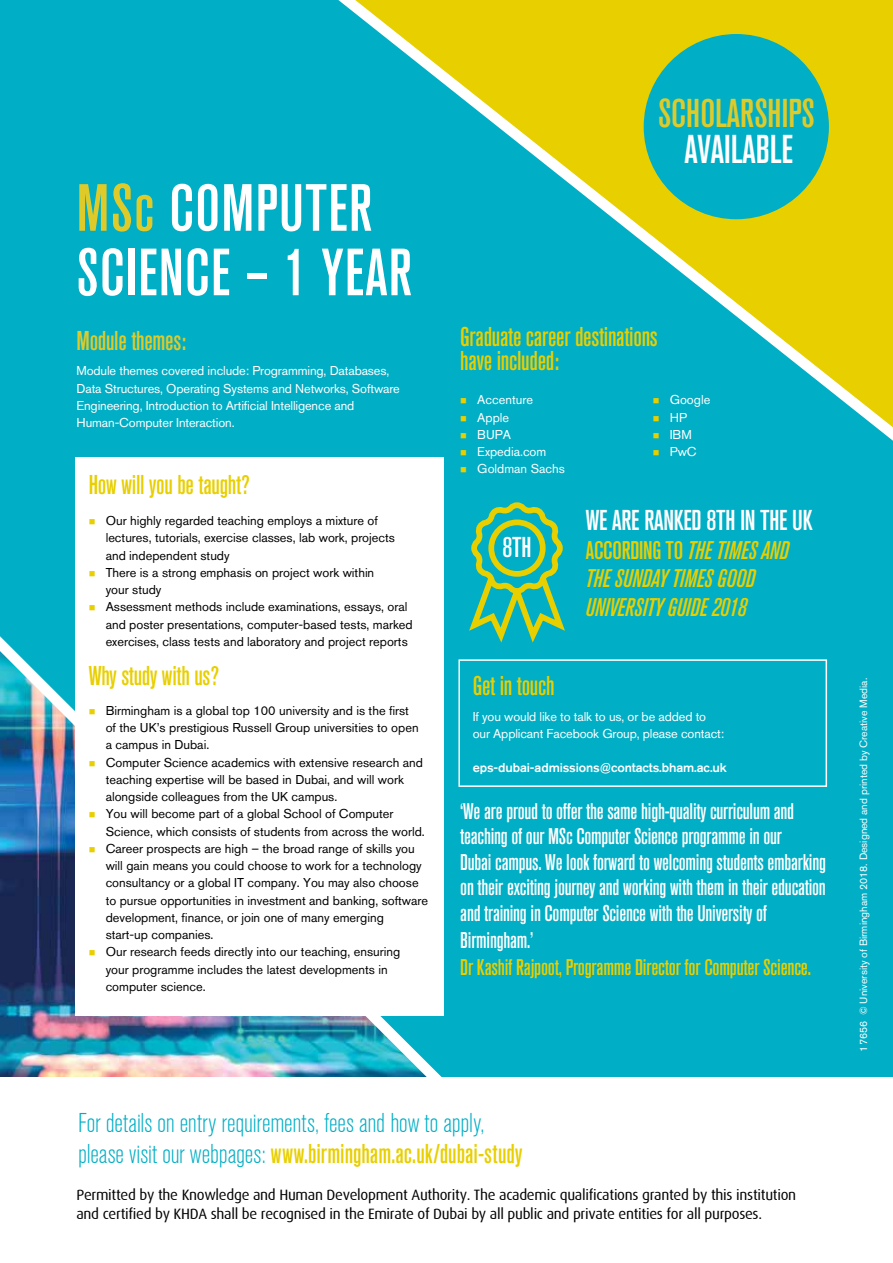
<style>
.page{position:relative;width:893px;height:1263px;background:#00aec5}
.page>*{position:absolute;margin:0;border:0;box-sizing:border-box;transform-origin:0 0}
.t1{font:500 condensed 66px/64.5px "Akzidenz Grotesk BQ";letter-spacing:.02em;color:#fff}
.t2{font:500 condensed 39.9px "Akzidenz Grotesk BQ";color:#decb2a}
.t3{font:500 condensed 39.9px "Akzidenz Grotesk BQ";color:#fff}
.t4{font:500 condensed 28.5px "Akzidenz Grotesk BQ";letter-spacing:-.01em;color:#fff}
.t5{font:300 condensed 27px/31.5px "Akzidenz Grotesk BQ";color:#00aec5}
.t6{font:500 condensed 27px/24px "Akzidenz Grotesk BQ";letter-spacing:-.01em;color:#e8cf00}
.t7{font:500 condensed 27px "Akzidenz Grotesk BQ";letter-spacing:-.01em;color:#decb2a}
.t8{font:italic 500 condensed 25.35px/28.5px "Akzidenz Grotesk BQ";letter-spacing:-.01em;color:#e8cf00}
.t9{font:500 condensed 22.5px/25.8px "Akzidenz Grotesk BQ";letter-spacing:-.01em;color:#fff}
.t10{font:500 condensed 22.5px "Akzidenz Grotesk BQ";letter-spacing:-.01em;color:#e8cf00}
.t11{font:15px/19.5px "Dax";letter-spacing:-.02em;color:#000}
.t12{font:12.75px/17.2px "Akzidenz Grotesk BQ";color:#000}
.t13{font:12.75px/17.2px "Akzidenz Grotesk BQ";letter-spacing:-.01em;color:#fff}
.t14{font:500 12.75px "Akzidenz Grotesk BQ";letter-spacing:-.01em;color:#fff}
.t15{font:10.5px "Akzidenz Grotesk BQ";color:#fff}
.s1{color:#decb2a}
.s2{color:#e8cf00}
.s3{font-style:normal}
.s4{font-weight:500;color:#e8cf00}
</style>
<div class="page">
<img style="left:0;top:457px;width:700px;height:621px">
<div style="left:76px;top:457px;width:368px;height:558px;background:#fff"></div>
<svg style="left:464px;top:499px;width:106px;height:151px"></svg>
<div style="left:0;top:1078px;width:893px;height:185px;background:#fff"></div>
<svg style="left:338px;top:0;width:555px;height:458px"></svg>
<div style="left:644px;top:34px;width:185px;height:185px;background:#00aec5;border-radius:50%"></div>
<div style="left:458px;top:659px;width:369px;height:128px;border:2px solid #fff"></div>
<h1 class="t1" style="left:77px;top:175px;width:337px"><span class="s1">MSc</span> COMPUTER<br>SCIENCE – 1 YEAR</h1>
<h3 class="t7" style="left:77px;top:325px;width:111px">Module themes:</h3>
<p class="t13" style="left:77px;top:362px;width:325px">Module themes covered include: Programming, Databases, Data Structures, Operating Systems and Networks, Software Engineering, Introduction to Artificial Intelligence and Human-Computer Interaction.</p>
<h3 class="t6" style="left:89px;top:472px;width:163px">How will you be taught?</h3>
<p class="t12" style="left:106px;top:512px;width:291px;text-indent:-17px"><span class="s2">■</span> Our highly regarded teaching employs a mixture of lectures, tutorials, exercise classes, lab work, projects and independent study</p>
<p class="t12" style="left:106px;top:564px;width:270px;text-indent:-17px"><span class="s2">■</span> There is a strong emphasis on project work within your study</p>
<p class="t12" style="left:106px;top:598px;width:309px;text-indent:-17px"><span class="s2">■</span> Assessment methods include examinations, essays, oral and poster presentations, computer-based tests, marked exercises, class tests and laboratory and project reports</p>
<h3 class="t6" style="left:89px;top:663px;width:132px">Why study with us?</h3>
<p class="t12" style="left:106px;top:702px;width:314px;text-indent:-17px"><span class="s2">■</span> Birmingham is a global top 100 university and is the first of the UK’s prestigious Russell Group universities to open a campus in Dubai.</p>
<p class="t12" style="left:106px;top:753px;width:319px;text-indent:-17px"><span class="s2">■</span> Computer Science academics with extensive research and teaching expertise will be based in Dubai, and will work alongside colleagues from the UK campus.</p>
<p class="t12" style="left:106px;top:805px;width:321px;text-indent:-17px"><span class="s2">■</span> You will become part of a global School of Computer<br>Science, which consists of students from across the world.</p>
<p class="t12" style="left:106px;top:840px;width:324px;text-indent:-17px"><span class="s2">■</span> Career prospects are high – the broad range of skills you will gain means you could choose to work for a technology consultancy or a global IT company. You may also choose to pursue opportunities in investment and banking, software development, finance, or join one of many emerging start-up companies.</p>
<p class="t12" style="left:106px;top:943px;width:296px;text-indent:-17px"><span class="s2">■</span> Our research feeds directly into our teaching, ensuring your programme includes the latest developments in computer science.</p>
<h2 class="t2" style="left:658px;top:91px;width:158px">SCHOLARSHIPS</h2>
<h2 class="t3" style="left:684px;top:126px;width:110px">AVAILABLE</h2>
<h3 class="t6" style="left:460px;top:324px;width:199px">Graduate career destinations have included:</h3>
<p class="t13" style="left:460px;top:391px;width:74px"><span class="s2">■</span> Accenture</p>
<p class="t13" style="left:460px;top:408px;width:50px"><span class="s2">■</span> Apple</p>
<p class="t13" style="left:460px;top:426px;width:52px"><span class="s2">■</span> BUPA</p>
<p class="t13" style="left:460px;top:443px;width:88px"><span class="s2">■</span> Expedia.com</p>
<p class="t13" style="left:460px;top:460px;width:106px"><span class="s2">■</span> Goldman Sachs</p>
<h3 class="t4" style="left:502px;top:531px;width:31px">8TH</h3>
<p class="t13" style="left:653px;top:391px;width:59px"><span class="s2">■</span> Google</p>
<p class="t13" style="left:653px;top:408px;width:36px"><span class="s2">■</span> HP</p>
<p class="t13" style="left:653px;top:426px;width:41px"><span class="s2">■</span> IBM</p>
<p class="t13" style="left:653px;top:443px;width:46px"><span class="s2">■</span> PwC</p>
<h3 class="t4" style="left:586px;top:504px;width:228px">WE ARE RANKED 8TH IN THE UK</h3>
<h3 class="t8" style="left:586px;top:536px;width:205px"><span class="s3">ACCORDING TO</span> THE TIMES AND<br>THE SUNDAY TIMES GOOD<br>UNIVERSITY GUIDE 2018</h3>
<h3 class="t6" style="left:473px;top:673px;width:83px">Get in touch</h3>
<p class="t13" style="left:473px;top:707px;width:253px">If you would like to talk to us, or be added to our Applicant Facebook Group, please contact:</p>
<p class="t14" style="left:473px;top:760px;width:256px">eps-dubai-admissions@contacts.bham.ac.uk</p>
<p class="t9" style="left:460px;top:798px;width:367px">‘We are proud to offer the same high-quality curriculum and teaching of our MSc Computer Science programme in our<br>Dubai campus. We look forward to welcoming students embarking on their exciting journey and working with them in their education and training in Computer Science with the University of Birmingham.’</p>
<h3 class="t10" style="left:460px;top:954px;width:352px">Dr Kashif Rajpoot, Programme Director for Computer Science.</h3>
<h3 class="t5" style="left:78px;top:1108px;width:446px">For details on entry requirements, fees and how to apply, please visit our webpages: <span class="s4">www.birmingham.ac.uk/dubai-study</span></h3>
<p class="t11" style="left:76px;top:1185px;width:721px">Permitted by the Knowledge and Human Development Authority. The academic qualifications granted by this institution and certified by KHDA shall be recognised in the Emirate of Dubai by all public and private entities for all purposes.</p>
<p class="t15" style="left:857px;top:1051px;width:375px;rotate:-90deg">17656 © University of Birmingham 2018. Designed and printed by Creative Media.</p>
</div>
